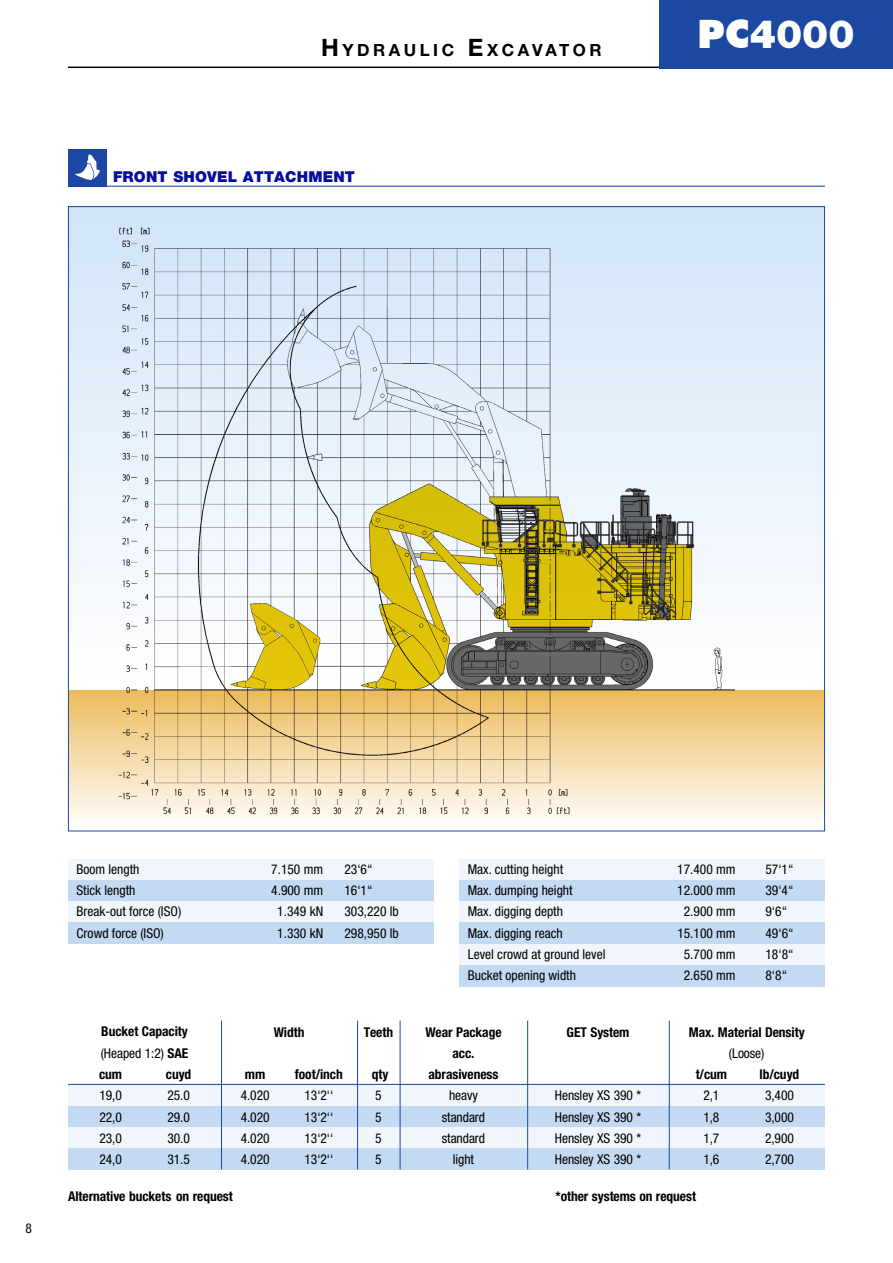
<style>
.page{position:relative;width:893px;height:1263px;background:#fff}
.page>*{position:absolute;margin:0;border:0;box-sizing:border-box;transform-origin:0 0}
.t1{font:900 39.15px "Helvetica Neue";color:#fff}
.t2{font:700 16.8px "Helvetica Neue";letter-spacing:.21em;color:#000}
.t3{font:900 15px "Helvetica Neue";letter-spacing:.01em;color:#060e9f}
.t4{font:condensed 13.5px/21.3px "Helvetica Neue";color:#000;text-align:justify}
.t5{font:700 condensed 13.5px/21.3px "Helvetica Neue";letter-spacing:-.005em;color:#000;text-align:justify}
.s1{font-size:24px}
.s2{font-family:"Futura BT"}
.s3{font-weight:400}
</style>
<div class="page">
<hr style="left:68px;top:67px;width:591px;height:1px;background:#000">
<div style="left:659px;top:0;width:234px;height:68px;background:#1c48a2"></div>
<div style="left:68px;top:149px;width:38px;height:37px;background:#1c47a2"></div>
<hr style="left:68px;top:186px;width:757px;height:1px;background:#1c47a2">
<svg style="left:75px;top:154px;width:25px;height:26px"></svg>
<div style="left:68px;top:1127px;width:757px;height:21px;background:#f1f6fd"></div>
<div style="left:68px;top:1106px;width:757px;height:21px;background:#c3daf2"></div>
<div style="left:68px;top:1148px;width:757px;height:21px;background:#c3daf2"></div>
<div style="left:68px;top:1084px;width:757px;height:22px;background:#f1f6fd"></div>
<hr style="left:221px;top:1020px;width:1px;height:149px;background:#1c48a2">
<hr style="left:357px;top:1020px;width:1px;height:149px;background:#1c48a2">
<hr style="left:400px;top:1020px;width:1px;height:149px;background:#1c48a2">
<hr style="left:527px;top:1020px;width:1px;height:149px;background:#1c48a2">
<hr style="left:669px;top:1020px;width:1px;height:149px;background:#1c48a2">
<div style="left:68px;top:859px;width:366px;height:21px;background:#f1f6fd"></div>
<div style="left:459px;top:859px;width:366px;height:21px;background:#f1f6fd"></div>
<div style="left:68px;top:880px;width:366px;height:21px;background:#c3daf2"></div>
<div style="left:459px;top:880px;width:366px;height:21px;background:#c3daf2"></div>
<div style="left:68px;top:901px;width:366px;height:22px;background:#f1f6fd"></div>
<div style="left:459px;top:901px;width:366px;height:22px;background:#f1f6fd"></div>
<div style="left:68px;top:923px;width:366px;height:21px;background:#c3daf2"></div>
<div style="left:459px;top:923px;width:366px;height:21px;background:#c3daf2"></div>
<div style="left:459px;top:944px;width:366px;height:21px;background:#f1f6fd"></div>
<div style="left:459px;top:965px;width:366px;height:21px;background:#c3daf2"></div>
<hr style="left:68px;top:1084px;width:757px;height:1px;background:#1c48a2">
<svg style="left:70px;top:690px;width:753px;height:131px"></svg>
<svg style="left:70px;top:208px;width:753px;height:482px"></svg>
<p class="t2" style="left:321px;top:40px;width:282px"><span class="s1">H</span>YDRAULIC <span class="s1">E</span>XCAVATOR</p>
<p class="t3" style="left:113px;top:168px;width:243px">FRONT SHOVEL ATTACHMENT</p>
<h1 class="t1" style="left:697px;top:11px;width:159px"><span class="s2">PC</span>4000</h1>
<p class="t4" style="left:26px;top:1218px;width:8px">8</p>
<p class="t4" style="left:77px;top:858px;width:64px">Boom length</p>
<p class="t4" style="left:271px;top:858px;width:53px">7.150 mm</p>
<p class="t4" style="left:344px;top:858px;width:30px">23‘6“</p>
<p class="t4" style="left:77px;top:880px;width:60px">Stick length</p>
<p class="t4" style="left:271px;top:880px;width:53px">4.900 mm</p>
<p class="t4" style="left:344px;top:880px;width:30px">16‘1“</p>
<p class="t4" style="left:77px;top:901px;width:106px">Break-out force (ISO)</p>
<p class="t4" style="left:277px;top:901px;width:47px">1.349 kN</p>
<p class="t4" style="left:344px;top:901px;width:56px">303,220 lb</p>
<p class="t4" style="left:77px;top:922px;width:89px">Crowd force (ISO)</p>
<p class="t4" style="left:277px;top:922px;width:47px">1.330 kN</p>
<p class="t4" style="left:344px;top:922px;width:56px">298,950 lb</p>
<p class="t5" style="left:99px;top:1021px;width:91px">Bucket Capacity <span class="s3">(Heaped 1:2)</span> SAE cum</p>
<p class="t5" style="left:166px;top:1063px;width:27px">cuyd</p>
<p class="t4" style="left:99px;top:1085px;width:24px">19,0</p>
<p class="t4" style="left:167px;top:1085px;width:24px">25.0</p>
<p class="t4" style="left:99px;top:1106px;width:24px">22,0</p>
<p class="t4" style="left:167px;top:1106px;width:24px">29.0</p>
<p class="t4" style="left:99px;top:1127px;width:24px">23,0</p>
<p class="t4" style="left:167px;top:1127px;width:24px">30.0</p>
<p class="t4" style="left:99px;top:1148px;width:24px">24,0</p>
<p class="t4" style="left:167px;top:1148px;width:24px">31.5</p>
<p class="t5" style="left:274px;top:1021px;width:32px">Width</p>
<p class="t5" style="left:245px;top:1063px;width:22px">mm</p>
<p class="t5" style="left:295px;top:1063px;width:49px">foot/inch</p>
<p class="t4" style="left:241px;top:1085px;width:30px">4.020</p>
<p class="t4" style="left:305px;top:1085px;width:30px">13‘2‘‘</p>
<p class="t4" style="left:241px;top:1106px;width:30px">4.020</p>
<p class="t4" style="left:304px;top:1106px;width:30px">13‘2‘‘</p>
<p class="t4" style="left:241px;top:1127px;width:30px">4.020</p>
<p class="t4" style="left:304px;top:1127px;width:30px">13‘2‘‘</p>
<p class="t4" style="left:241px;top:1149px;width:30px">4.020</p>
<p class="t4" style="left:304px;top:1149px;width:30px">13‘2‘‘</p>
<p class="t5" style="left:68px;top:1185px;width:166px">Alternative buckets on request</p>
<p class="t5" style="left:364px;top:1021px;width:31px">Teeth</p>
<p class="t5" style="left:372px;top:1063px;width:18px">qty</p>
<p class="t4" style="left:375px;top:1085px;width:8px">5<br>5<br>5<br>5</p>
<p class="t4" style="left:468px;top:858px;width:97px">Max. cutting height</p>
<p class="t4" style="left:677px;top:858px;width:60px">17.400 mm</p>
<p class="t4" style="left:765px;top:858px;width:30px">57‘1“</p>
<p class="t4" style="left:468px;top:880px;width:106px">Max. dumping height</p>
<p class="t4" style="left:677px;top:880px;width:60px">12.000 mm</p>
<p class="t4" style="left:765px;top:880px;width:30px">39‘4“</p>
<p class="t4" style="left:468px;top:901px;width:97px">Max. digging depth</p>
<p class="t4" style="left:684px;top:901px;width:53px">2.900 mm</p>
<p class="t4" style="left:765px;top:901px;width:23px">9‘6“</p>
<p class="t4" style="left:468px;top:922px;width:96px">Max. digging reach</p>
<p class="t4" style="left:677px;top:922px;width:60px">15.100 mm</p>
<p class="t4" style="left:765px;top:922px;width:30px">49‘6“</p>
<p class="t4" style="left:468px;top:943px;width:139px">Level crowd at ground level</p>
<p class="t4" style="left:684px;top:943px;width:53px">5.700 mm</p>
<p class="t4" style="left:765px;top:943px;width:30px">18‘8“</p>
<p class="t4" style="left:468px;top:965px;width:110px">Bucket opening width</p>
<p class="t4" style="left:684px;top:965px;width:53px">2.650 mm</p>
<p class="t4" style="left:765px;top:965px;width:23px">8‘8“</p>
<p class="t5" style="left:425px;top:1021px;width:78px;text-align:center">Wear Package acc. abrasiveness</p>
<p class="t4" style="left:442px;top:1085px;width:45px;text-align:center">heavy standard standard light</p>
<p class="t5" style="left:567px;top:1021px;width:64px">GET System</p>
<p class="t4" style="left:555px;top:1085px;width:88px">Hensley XS 390 * Hensley XS 390 * Hensley XS 390 * Hensley XS 390 *</p>
<p class="t5" style="left:689px;top:1021px;width:117px">Max. Material Density</p>
<p class="t4" style="left:729px;top:1042px;width:37px">(Loose)</p>
<p class="t5" style="left:696px;top:1063px;width:33px">t/cum</p>
<p class="t5" style="left:759px;top:1063px;width:41px">lb/cuyd</p>
<p class="t4" style="left:703px;top:1085px;width:18px">2,1</p>
<p class="t4" style="left:765px;top:1085px;width:30px">3,400</p>
<p class="t4" style="left:703px;top:1106px;width:18px">1,8</p>
<p class="t4" style="left:765px;top:1106px;width:30px">3,000</p>
<p class="t4" style="left:703px;top:1127px;width:18px">1,7</p>
<p class="t4" style="left:765px;top:1127px;width:30px">2,900</p>
<p class="t4" style="left:703px;top:1148px;width:18px">1,6</p>
<p class="t4" style="left:765px;top:1148px;width:30px">2,700</p>
<p class="t5" style="left:556px;top:1185px;width:142px">*other systems on request</p>
</div>
